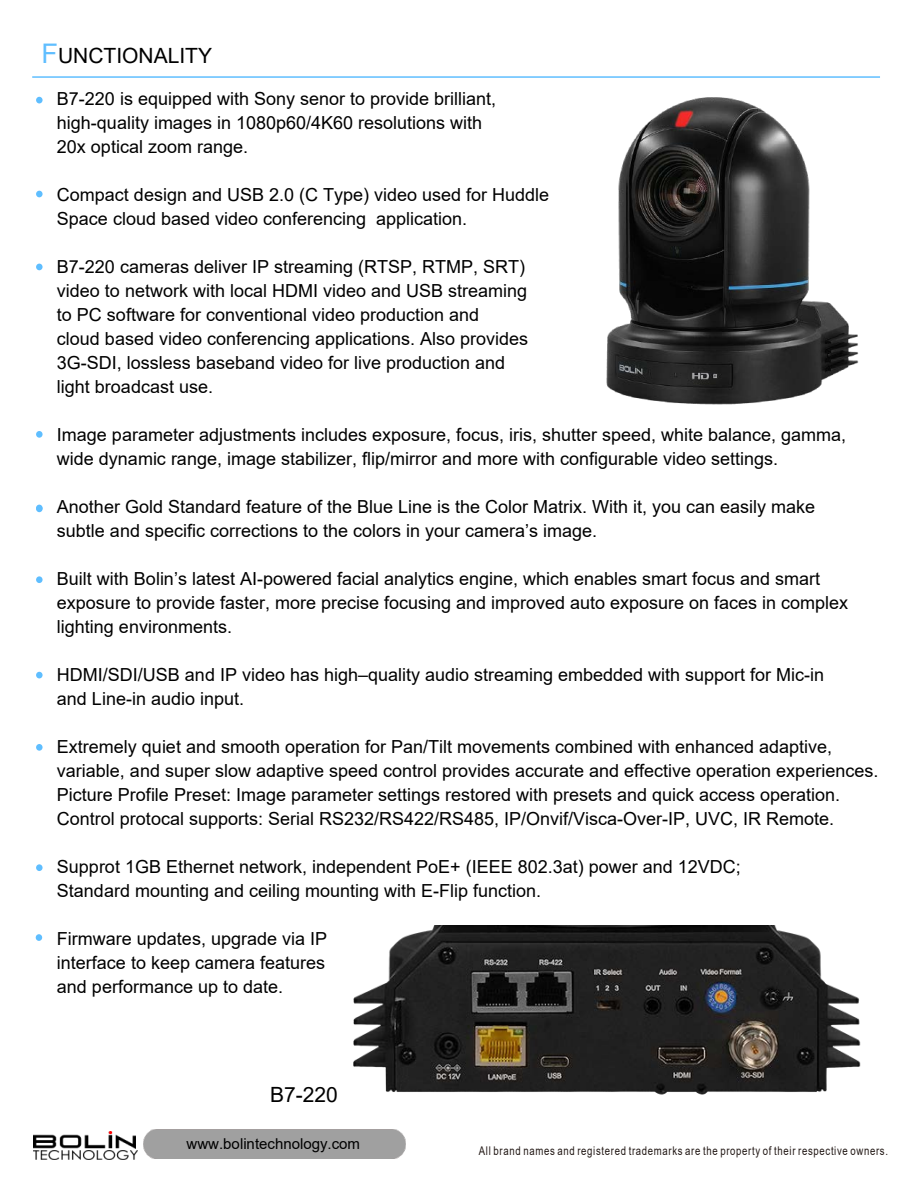
<style>
.page{position:relative;width:918px;height:1188px;background:#fff}
.page>*{position:absolute;margin:0;border:0;box-sizing:border-box;transform-origin:0 0}
.t1{font:21px "Arial";color:#000}
.t2{font:18px/24px "Arial";color:#000}
.t3{font:15px "Arial";color:#000}
.t4{font:12px "Arial";letter-spacing:.07em;color:#231916;scale:.8 1}
.s1{font-size:27px;color:#5fbeff}
</style>
<div class="page">
<img style="left:353px;top:926px;width:508px;height:169px">
<div style="left:144px;top:1130px;width:261px;height:29px;background:#a0a0a0"></div>
<img style="left:34px;top:1151px;width:104px;height:9px">
<img style="left:34px;top:1131px;width:102px;height:17px">
<hr style="left:32px;top:76px;width:848px;height:2px;background:#5fbeff">
<div style="left:36px;top:97px;width:7px;height:6px;background:#5fbeff;border-radius:50%"></div>
<div style="left:36px;top:191px;width:7px;height:6px;background:#5fbeff;border-radius:50%"></div>
<div style="left:36px;top:264px;width:7px;height:6px;background:#5fbeff;border-radius:50%"></div>
<div style="left:36px;top:431px;width:7px;height:7px;background:#5fbeff;border-radius:50%"></div>
<div style="left:36px;top:505px;width:7px;height:6px;background:#5fbeff;border-radius:50%"></div>
<div style="left:36px;top:506px;width:7px;height:6px;background:#5fbeff;border-radius:50%"></div>
<div style="left:36px;top:576px;width:7px;height:7px;background:#5fbeff;border-radius:50%"></div>
<div style="left:36px;top:672px;width:7px;height:6px;background:#5fbeff;border-radius:50%"></div>
<div style="left:36px;top:744px;width:7px;height:7px;background:#5fbeff;border-radius:50%"></div>
<div style="left:36px;top:864px;width:7px;height:7px;background:#5fbeff;border-radius:50%"></div>
<img style="left:606px;top:97px;width:253px;height:308px">
<div style="left:36px;top:934px;width:6px;height:7px;background:#5fbeff;border-radius:50%"></div>
<p class="t1" style="left:42px;top:41px;width:172px"><span class="s1">F</span>UNCTIONALITY</p>
<p class="t2" style="left:57px;top:86px;width:441px">B7-220 is equipped with Sony senor to provide brilliant, high-quality images in 1080p60/4K60 resolutions with<br>20x optical zoom range.</p>
<p class="t2" style="left:57px;top:182px;width:494px">Compact design and USB 2.0 (C Type) video used for Huddle<br>Space cloud based video conferencing application.</p>
<p class="t2" style="left:57px;top:254px;width:473px">B7-220 cameras deliver IP streaming (RTSP, RTMP, SRT) video to network with local HDMI video and USB streaming to PC software for conventional video production and<br>cloud based video conferencing applications. Also provides 3G-SDI, lossless baseband video for live production and light broadcast use.</p>
<p class="t2" style="left:57px;top:422px;width:791px">Image parameter adjustments includes exposure, focus, iris, shutter speed, white balance, gamma, wide dynamic range, image stabilizer, flip/mirror and more with configurable video settings.</p>
<p class="t2" style="left:57px;top:494px;width:760px">Another Gold Standard feature of the Blue Line is the Color Matrix. With it, you can easily make subtle and specific corrections to the colors in your camera’s image.</p>
<p class="t2" style="left:57px;top:566px;width:793px">Built with Bolin’s latest AI-powered facial analytics engine, which enables smart focus and smart exposure to provide faster, more precise focusing and improved auto exposure on faces in complex lighting environments.</p>
<p class="t2" style="left:57px;top:662px;width:769px">HDMI/SDI/USB and IP video has high–quality audio streaming embedded with support for Mic-in and Line-in audio input.</p>
<p class="t2" style="left:57px;top:734px;width:823px">Extremely quiet and smooth operation for Pan/Tilt movements combined with enhanced adaptive, variable, and super slow adaptive speed control provides accurate and effective operation experiences.<br>Picture Profile Preset: Image parameter settings restored with presets and quick access operation.<br>Control protocal supports: Serial RS232/RS422/RS485, IP/Onvif/Visca-Over-IP, UVC, IR Remote.</p>
<p class="t2" style="left:57px;top:854px;width:685px">Supprot 1GB Ethernet network, independent PoE+ (IEEE 802.3at) power and 12VDC;<br>Standard mounting and ceiling mounting with E-Flip function.</p>
<p class="t2" style="left:57px;top:926px;width:272px;text-align:justify">Firmware updates, upgrade via IP interface to keep camera features and performance up to date.</p>
<p class="t1" style="left:270px;top:1080px;width:69px">B7-220</p>
<p class="t3" style="left:187px;top:1134px;width:175px">www.bolintechnology.com</p>
<p class="t4" style="left:479px;top:1143px;width:513px">All brand names and registered trademarks are the property of their respective owners.</p>
</div>
